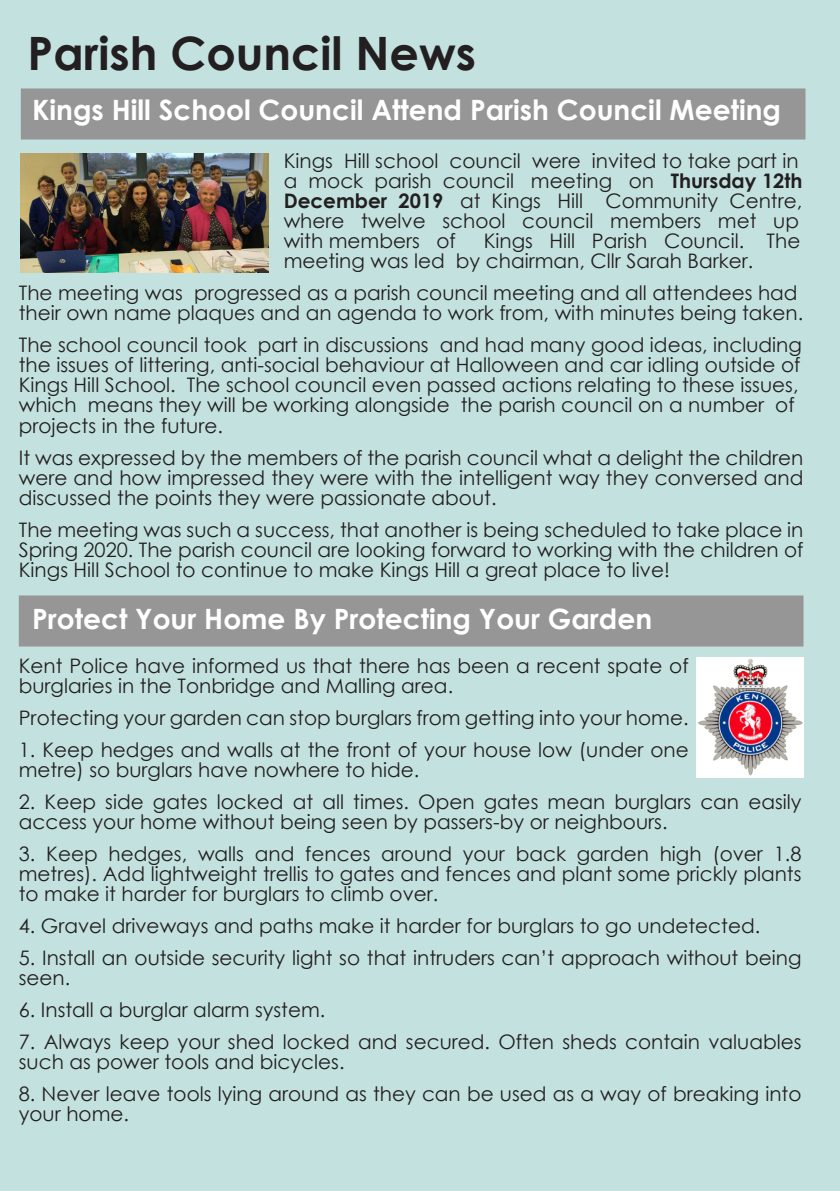
<style>
.page{position:relative;width:840px;height:1191px;background:#fff}
.page>*{position:absolute;margin:0;border:0;box-sizing:border-box;transform-origin:0 0}
.t1{font:700 46px "Century Gothic";color:#231f20}
.t2{font:700 28px "Century Gothic";color:#fff}
.t3{font:20px/20px "Century Gothic";color:#231f20}
.s1{font-weight:700}
</style>
<div class="page">
<div style="left:0;top:0;width:839px;height:1191px;background:#c3e2df"></div>
<div style="left:21px;top:88px;width:784px;height:51px;background:#969696;border:2px solid #969696"></div>
<img style="left:21px;top:153px;width:247px;height:120px">
<div style="left:19px;top:595px;width:784px;height:51px;background:#969696;border:2px solid #969696"></div>
<img style="left:696px;top:658px;width:107px;height:119px">
<p class="t1" style="left:28px;top:19px;width:450px">Parish Council News</p>
<p class="t2" style="left:32px;top:89px;width:750px">Kings Hill School Council Attend Parish Council Meeting</p>
<p class="t3" style="left:283px;top:151px;width:520px">Kings Hill school council were invited to take part in a mock parish council meeting on <span class="s1">Thursday 12th December 2019</span> at Kings Hill Community Centre, where twelve school council members met up with members of</p>
<p class="t3" style="left:283px;top:231px;width:518px;text-indent:200px">Kings Hill Parish Council. The meeting was led by chairman, Cllr Sarah Barker.</p>
<p class="t3" style="left:19px;top:283px;width:785px">The meeting was progressed as a parish council meeting and all attendees had their own name plaques and an agenda to work from, with minutes being taken.</p>
<p class="t3" style="left:19px;top:335px;width:784px">The school council took part in discussions and had many good ideas, including the issues of littering, anti-social behaviour at Halloween and car idling outside of Kings Hill School. The school council even passed actions relating to these issues, which means they will be working alongside the parish council on a number of projects in the future.</p>
<p class="t3" style="left:19px;top:447px;width:785px;text-align:justify">It was expressed by the members of the parish council what a delight the children were and how impressed they were with the intelligent way they conversed and discussed the points they were passionate about.</p>
<p class="t3" style="left:19px;top:519px;width:785px;text-align:justify">The meeting was such a success, that another is being scheduled to take place in Spring 2020. The parish council are looking forward to working with the children of Kings Hill School to continue to make Kings Hill a great place to live!</p>
<p class="t2" style="left:32px;top:598px;width:621px">Protect Your Home By Protecting Your Garden</p>
<p class="t3" style="left:19px;top:655px;width:671px">Kent Police have informed us that there has been a recent spate of burglaries in the Tonbridge and Malling area.</p>
<p class="t3" style="left:19px;top:707px;width:671px">Protecting your garden can stop burglars from getting into your home.</p>
<p class="t3" style="left:19px;top:739px;width:671px">1. Keep hedges and walls at the front of your house low (under one metre) so burglars have nowhere to hide.</p>
<p class="t3" style="left:19px;top:791px;width:783px">2. Keep side gates locked at all times. Open gates mean burglars can easily access your home without being seen by passers-by or neighbours.</p>
<p class="t3" style="left:19px;top:843px;width:783px;text-align:justify">3. Keep hedges, walls and fences around your back garden high (over 1.8 metres). Add lightweight trellis to gates and fences and plant some prickly plants to make it harder for burglars to climb over.</p>
<p class="t3" style="left:19px;top:915px;width:742px">4. Gravel driveways and paths make it harder for burglars to go undetected.</p>
<p class="t3" style="left:19px;top:947px;width:783px">5. Install an outside security light so that intruders can’t approach without being seen.</p>
<p class="t3" style="left:19px;top:999px;width:308px">6. Install a burglar alarm system.</p>
<p class="t3" style="left:19px;top:1031px;width:783px">7. Always keep your shed locked and secured. Often sheds contain valuables such as power tools and bicycles.</p>
<p class="t3" style="left:19px;top:1083px;width:783px">8. Never leave tools lying around as they can be used as a way of breaking into your home.</p>
</div>
